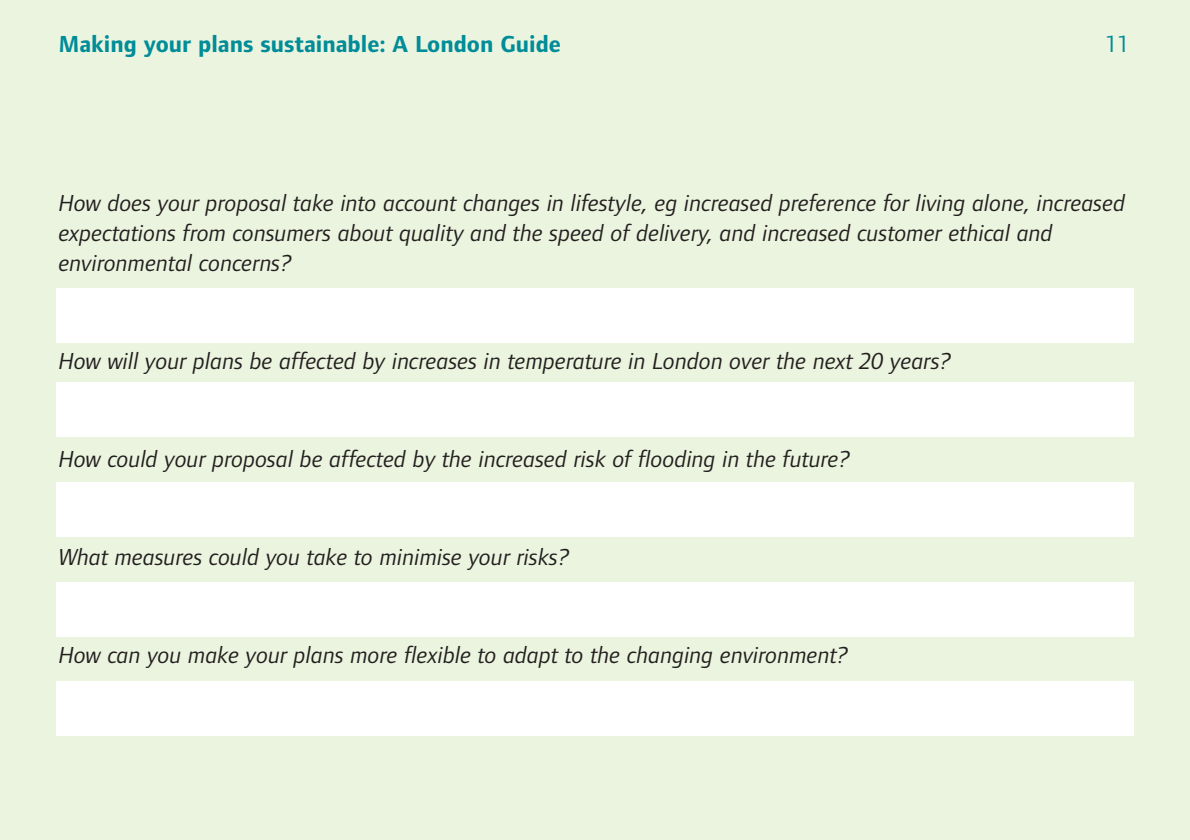
<style>
.page{position:relative;width:1190px;height:840px;background:#ebf4de}
.page>*{position:absolute;margin:0;border:0;box-sizing:border-box;transform-origin:0 0}
.t1{font:italic 24px/30px "Foundry Form Sans";color:#231f20}
.t2{font:700 24px "Foundry Form Sans";color:#008c99}
.t3{font:24px "Foundry Form Sans";color:#008c99}
</style>
<div class="page">
<div style="left:57px;top:288px;width:1077px;height:54px;background:#fff"></div>
<div style="left:57px;top:382px;width:1077px;height:54px;background:#fff"></div>
<div style="left:57px;top:482px;width:1077px;height:54px;background:#fff"></div>
<div style="left:57px;top:582px;width:1077px;height:55px;background:#fff"></div>
<div style="left:57px;top:681px;width:1077px;height:55px;background:#fff"></div>
<p class="t2" style="left:59px;top:35px;width:504px">Making your plans sustainable: A London Guide</p>
<p class="t3" style="left:1105px;top:35px;width:25px">11</p>
<p class="t1" style="left:59px;top:190px;width:1068px">How does your proposal take into account changes in lifestyle, eg increased preference for living alone, increased expectations from consumers about quality and the speed of delivery, and increased customer ethical and environmental concerns?</p>
<p class="t1" style="left:59px;top:348px;width:894px">How will your plans be affected by increases in temperature in London over the next 20 years?</p>
<p class="t1" style="left:59px;top:446px;width:793px">How could your proposal be affected by the increased risk of flooding in the future?</p>
<p class="t1" style="left:59px;top:544px;width:512px">What measures could you take to minimise your risks?</p>
<p class="t1" style="left:59px;top:642px;width:791px">How can you make your plans more flexible to adapt to the changing environment?</p>
</div>
